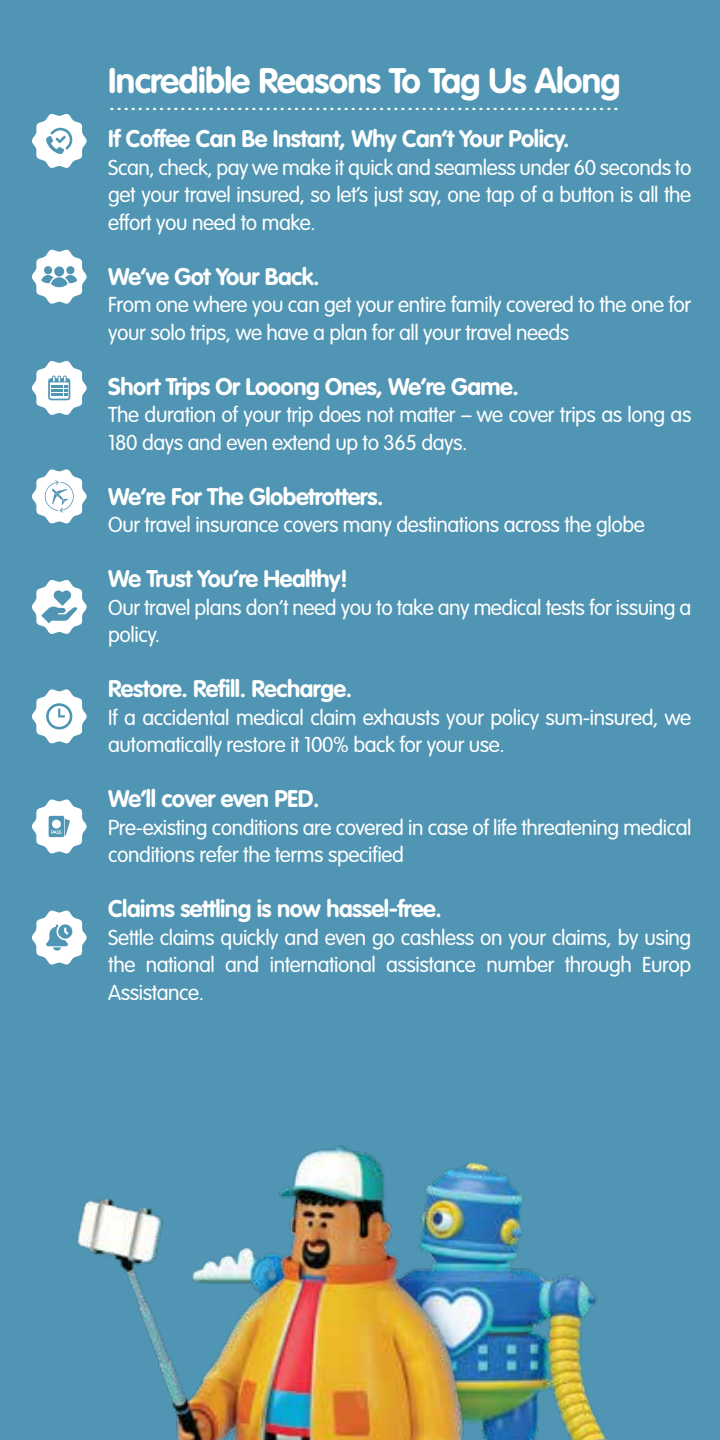
<style>
.page{position:relative;width:720px;height:1440px;background:#fff}
.page>*{position:absolute;margin:0;border:0;box-sizing:border-box;transform-origin:0 0}
.t1{font:700 35px "VAG Rounded Std";letter-spacing:-.02em;color:#fff}
.t2{font:700 23.75px "VAG Rounded Std";letter-spacing:-.02em;color:#fff}
.t3{font:300 23.75px "VAG Rounded Std";color:#fff;scale:1.3 1}
.t4{font:300 21.25px/27.5px "VAG Rounded Std";letter-spacing:-.02em;color:#fff}
</style>
<div class="page">
<div style="left:2px;top:0;width:718px;height:1440px;background:#5095b3"></div>
<hr style="left:0;top:0;width:2px;height:1440px;background:#5095b3">
<svg style="left:32px;top:799px;width:55px;height:55px"></svg>
<svg style="left:32px;top:910px;width:55px;height:55px"></svg>
<svg style="left:32px;top:113px;width:55px;height:55px"></svg>
<svg style="left:32px;top:249px;width:55px;height:55px"></svg>
<svg style="left:32px;top:360px;width:55px;height:55px"></svg>
<svg style="left:32px;top:469px;width:55px;height:55px"></svg>
<svg style="left:32px;top:689px;width:55px;height:55px"></svg>
<svg style="left:32px;top:579px;width:55px;height:55px"></svg>
<img style="left:77px;top:1145px;width:530px;height:295px">
<img style="left:563px;top:1163px;width:44px;height:31px">
<h1 class="t1" style="left:108px;top:60px;width:514px">Incredible Reasons To Tag Us Along</h1>
<p class="t3" style="left:108px;top:88px;width:395px">........................................................................</p>
<p class="t2" style="left:108px;top:125px;width:463px">If Coffee Can Be Instant, Why Can’t Your Policy.</p>
<p class="t4" style="left:108px;top:154px;width:585px;text-align:justify">Scan, check, pay we make it quick and seamless under 60 seconds to get your travel insured, so let’s just say, one tap of a button is all the effort you need to make.</p>
<p class="t2" style="left:108px;top:262px;width:213px">We’ve Got Your Back.</p>
<p class="t4" style="left:108px;top:292px;width:585px">From one where you can get your entire family covered to the one for your solo trips, we have a plan for all your travel needs</p>
<p class="t2" style="left:108px;top:372px;width:412px">Short Trips Or Looong Ones, We’re Game.</p>
<p class="t4" style="left:108px;top:402px;width:585px">The duration of your trip does not matter – we cover trips as long as<br>180 days and even extend up to 365 days.</p>
<p class="t2" style="left:108px;top:482px;width:277px">We’re For The Globetrotters.</p>
<p class="t4" style="left:108px;top:512px;width:538px">Our travel insurance covers many destinations across the globe</p>
<p class="t2" style="left:108px;top:565px;width:241px">We Trust You’re Healthy!</p>
<p class="t4" style="left:108px;top:594px;width:585px">Our travel plans don’t need you to take any medical tests for issuing a policy.</p>
<p class="t2" style="left:108px;top:675px;width:245px">Restore. Refill. Recharge.</p>
<p class="t4" style="left:108px;top:704px;width:585px">If a accidental medical claim exhausts your policy sum-insured, we automatically restore it 100% back for your use.</p>
<p class="t2" style="left:108px;top:785px;width:213px">We’ll cover even PED.</p>
<p class="t4" style="left:108px;top:814px;width:585px">Pre-existing conditions are covered in case of life threatening medical conditions refer the terms specified</p>
<p class="t2" style="left:108px;top:895px;width:335px">Claims settling is now hassel-free.</p>
<p class="t4" style="left:108px;top:924px;width:585px;text-align:justify">Settle claims quickly and even go cashless on your claims, by using the national and international assistance number through Europ Assistance.</p>
</div>
